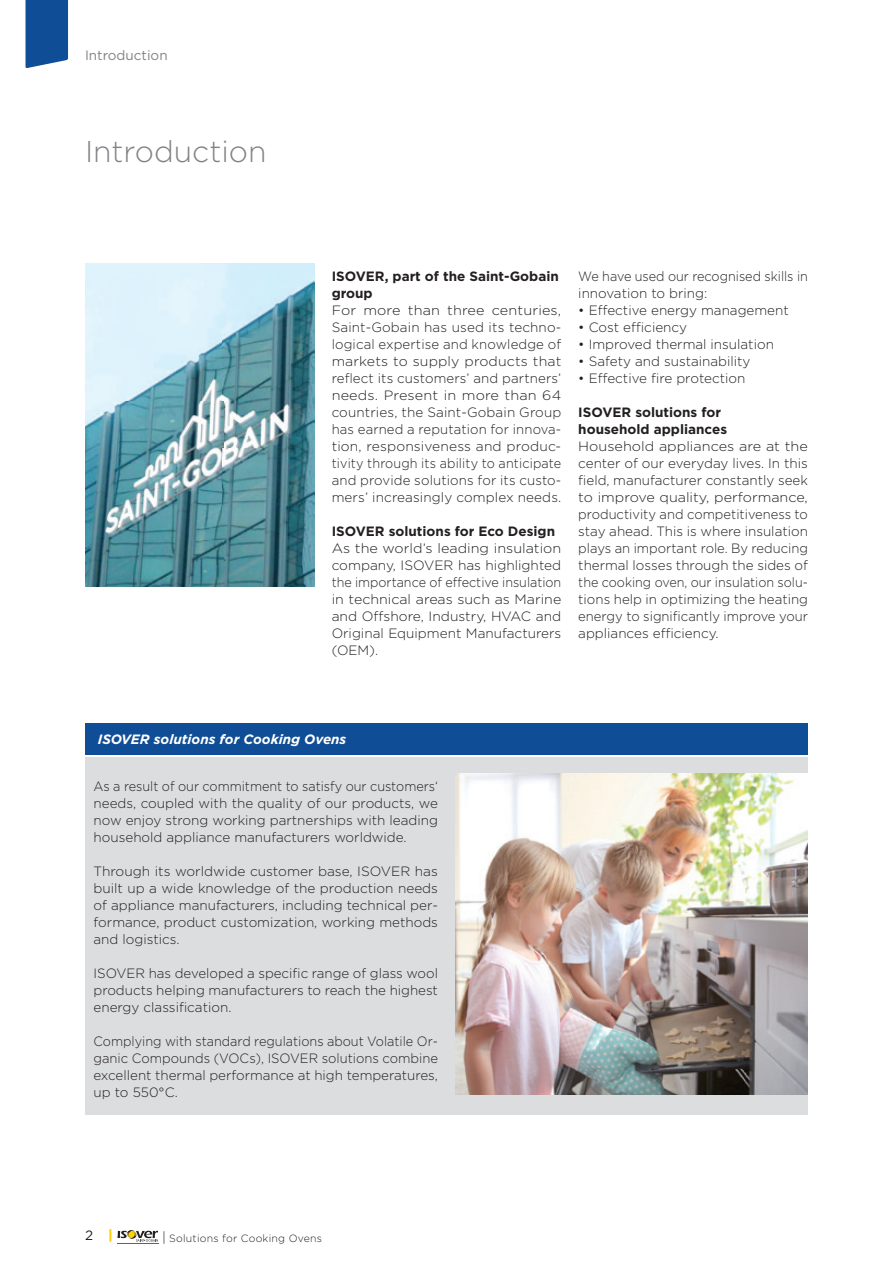
<style>
.page{position:relative;width:893px;height:1263px;background:#fff}
.page>*{position:absolute;margin:0;border:0;box-sizing:border-box;transform-origin:0 0}
.t1{font:300 30px "Gotham";color:#808285}
.t2{font:300 13.5px/17px "Gotham";color:#231f20;text-align:justify;scale:1.07 1}
.t3{font:300 13.5px/17px "Gotham";color:#231f20;text-align:justify}
.t4{font:300 13.5px/17px "Gotham";color:#231f20;text-align:justify;scale:.94 1}
.t5{font:700 13.5px/17px "Gotham";color:#231f20}
.t6{font:italic 700 13.5px "Gotham";color:#fff}
.t7{font:13.5px "Gotham";color:#808285}
.t8{font:13.5px "Gotham";color:#231f20}
.t9{font:300 10.5px "Gotham";letter-spacing:.02em;color:#231f20}
.s1{font-weight:900;color:#fed105}
.s2{font-size:13.5px}
</style>
<div class="page">
<hr style="left:118px;top:1243px;width:41px;height:1px;background:#636366">
<svg style="left:117px;top:1230px;width:41px;height:12px"></svg>
<div style="left:85px;top:757px;width:723px;height:357px;background:#dcdddf"></div>
<div style="left:26px;top:0;width:42px;height:68px;background:#0f4d96"></div>
<div style="left:85px;top:723px;width:723px;height:32px;background:#0f4d96"></div>
<img style="left:85px;top:264px;width:230px;height:323px">
<img style="left:455px;top:774px;width:353px;height:321px">
<p class="t7" style="left:85px;top:46px;width:84px">Introduction</p>
<h1 class="t1" style="left:85px;top:132px;width:183px">Introduction</h1>
<p class="t5" style="left:332px;top:267px;width:229px">ISOVER, part of the Saint-Gobain group</p>
<p class="t2" style="left:332px;top:301px;width:216px">For more than three centuries, Saint-Gobain has used its techno&shy;logical expertise and knowledge of markets to supply products that reflect its customers’ and partners’ needs. Present in more than 64 countries, the Saint-Gobain Group has earned a reputation for innova&shy;tion, responsiveness and produc&shy;tivity through its ability to anticipate and provide solutions for its custo&shy;mers’ increasingly complex needs.</p>
<p class="t5" style="left:332px;top:522px;width:225px">ISOVER solutions for Eco Design</p>
<p class="t2" style="left:332px;top:539px;width:216px">As the world’s leading insulation company, ISOVER has highlighted the importance of effective insulation in technical areas such as Marine and Offshore, Industry, HVAC and Original Equipment Manufacturers (OEM).</p>
<p class="t4" style="left:578px;top:267px;width:246px">We have used our recognised skills in innovation to bring:</p>
<p class="t3" style="left:578px;top:301px;width:212px">• Effective energy management</p>
<p class="t3" style="left:578px;top:318px;width:110px">• Cost efficiency</p>
<p class="t3" style="left:578px;top:335px;width:197px">• Improved thermal insulation</p>
<p class="t3" style="left:578px;top:352px;width:174px">• Safety and sustainability</p>
<p class="t3" style="left:578px;top:369px;width:169px">• Effective fire protection</p>
<p class="t5" style="left:578px;top:403px;width:150px">ISOVER solutions for household appliances</p>
<p class="t2" style="left:578px;top:437px;width:216px">Household appliances are at the center of our everyday lives. In this field, manufacturer constantly seek to improve quality, performance, productivity and competitiveness to stay ahead. This is where insulation plays an important role. By reducing thermal losses through the sides of the cooking oven, our insulation solu&shy;tions help in optimizing the heating energy to significantly improve your appliances efficiency.</p>
<p class="t6" style="left:98px;top:730px;width:250px">ISOVER solutions for Cooking Ovens</p>
<p class="t4" style="left:94px;top:777px;width:368px">As a result of our commitment to satisfy our customers‘ needs, coupled with the quality of our products, we now enjoy strong working partnerships with leading household appliance manufacturers worldwide.</p>
<p class="t3" style="left:94px;top:862px;width:346px">Through its worldwide customer base, ISOVER has built up a wide knowledge of the production needs of appliance manufacturers, including technical per&shy;formance, product customization, working methods and logistics.</p>
<p class="t3" style="left:94px;top:964px;width:346px">ISOVER has developed a specific range of glass wool products helping manufacturers to reach the highest energy classification.</p>
<p class="t4" style="left:94px;top:1032px;width:368px">Complying with standard regulations about Volatile Or&shy;ganic Compounds (VOCs), ISOVER solutions combine excellent thermal performance at high temperatures, up to 550°C.</p>
<p class="t8" style="left:85px;top:1227px;width:29px">2 <span class="s1">|</span></p>
<p class="t9" style="left:162px;top:1231px;width:161px"><span class="s2">|</span> Solutions for Cooking Ovens</p>
</div>
